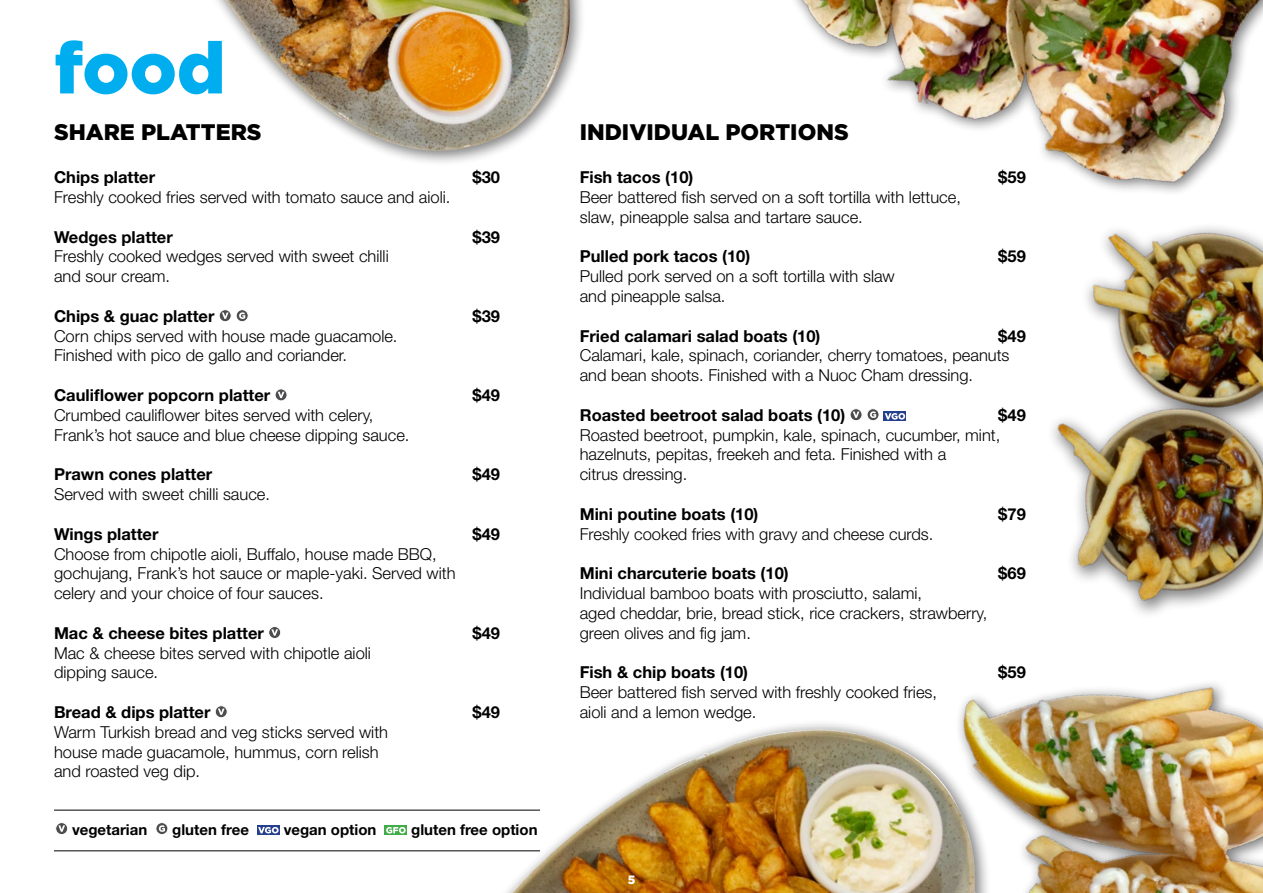
<style>
.page{position:relative;width:1263px;height:893px;background:#fff}
.page>*{position:absolute;margin:0;border:0;box-sizing:border-box;transform-origin:0 0}
.t1{font:900 72px "Gotham";color:#00aeef}
.t2{font:900 22.5px "Gotham";color:#000}
.t3{font:300 16.5px/19.8px "Helvetica Neue LT Std";color:#000}
.t4{font:700 16.5px "Helvetica Neue LT Std";color:#000}
.t5{font:700 15px "Helvetica Neue LT Std";color:#000}
.t6{font:900 12px "Gotham";color:#fff}
</style>
<div class="page">
<svg style="left:219px;top:310px;width:12px;height:12px"></svg>
<div style="left:219px;top:309px;width:12px;height:13px;border:1px solid #fff;border-radius:50%"></div>
<svg style="left:222px;top:312px;width:7px;height:7px"></svg>
<svg style="left:236px;top:310px;width:12px;height:12px"></svg>
<div style="left:236px;top:309px;width:12px;height:13px;border:1px solid #fff;border-radius:50%"></div>
<svg style="left:239px;top:312px;width:6px;height:7px"></svg>
<svg style="left:275px;top:389px;width:12px;height:12px"></svg>
<div style="left:275px;top:389px;width:12px;height:12px;border:1px solid #fff;border-radius:50%"></div>
<svg style="left:278px;top:392px;width:6px;height:6px"></svg>
<svg style="left:269px;top:626px;width:12px;height:12px"></svg>
<div style="left:268px;top:626px;width:13px;height:13px;border:1px solid #fff;border-radius:50%"></div>
<svg style="left:271px;top:629px;width:7px;height:7px"></svg>
<div style="left:215px;top:706px;width:12px;height:12px;background:#4d4d4f;border-radius:50%"></div>
<div style="left:215px;top:705px;width:12px;height:13px;border:1px solid #fff;border-radius:50%"></div>
<svg style="left:218px;top:708px;width:7px;height:7px"></svg>
<img style="left:795px;top:0;width:467px;height:162px">
<svg style="left:850px;top:409px;width:12px;height:12px"></svg>
<div style="left:850px;top:408px;width:12px;height:13px;border:1px solid #fff;border-radius:50%"></div>
<svg style="left:853px;top:411px;width:6px;height:7px"></svg>
<svg style="left:867px;top:409px;width:12px;height:12px"></svg>
<div style="left:867px;top:408px;width:12px;height:13px;border:1px solid #fff;border-radius:50%"></div>
<svg style="left:870px;top:411px;width:6px;height:7px"></svg>
<div style="left:884px;top:412px;width:22px;height:9px;background:#25408f"></div>
<svg style="left:885px;top:413px;width:20px;height:7px"></svg>
<img style="left:511px;top:730px;width:413px;height:163px">
<img style="left:226px;top:0;width:343px;height:159px">
<hr style="left:54px;top:810px;width:486px;height:1px;background:#000">
<hr style="left:54px;top:850px;width:486px;height:1px;background:#000">
<img style="left:1052px;top:162px;width:211px;height:411px">
<svg style="left:56px;top:823px;width:12px;height:12px"></svg>
<div style="left:55px;top:822px;width:13px;height:13px;border:1px solid #fff;border-radius:50%"></div>
<svg style="left:58px;top:825px;width:7px;height:7px"></svg>
<svg style="left:156px;top:823px;width:12px;height:12px"></svg>
<div style="left:156px;top:822px;width:12px;height:13px;border:1px solid #fff;border-radius:50%"></div>
<svg style="left:159px;top:825px;width:6px;height:7px"></svg>
<svg style="left:257px;top:826px;width:22px;height:9px"></svg>
<svg style="left:258px;top:827px;width:21px;height:6px"></svg>
<svg style="left:385px;top:826px;width:22px;height:9px"></svg>
<svg style="left:386px;top:827px;width:20px;height:6px"></svg>
<img style="left:924px;top:573px;width:339px;height:320px">
<h1 class="t1" style="left:54px;top:18px;width:173px">food</h1>
<h2 class="t2" style="left:54px;top:116px;width:209px">SHARE PLATTERS</h2>
<h2 class="t2" style="left:580px;top:116px;width:270px">INDIVIDUAL PORTIONS</h2>
<p class="t4" style="left:54px;top:167px;width:103px">Chips platter</p>
<p class="t4" style="left:473px;top:167px;width:29px">$30</p>
<p class="t3" style="left:54px;top:187px;width:398px">Freshly cooked fries served with tomato sauce and aioli.</p>
<p class="t4" style="left:54px;top:227px;width:120px">Wedges platter</p>
<p class="t4" style="left:473px;top:227px;width:29px">$39</p>
<p class="t3" style="left:54px;top:246px;width:336px">Freshly cooked wedges served with sweet chilli and sour cream.</p>
<p class="t4" style="left:54px;top:306px;width:162px">Chips &amp; guac platter</p>
<p class="t4" style="left:473px;top:306px;width:29px">$39</p>
<p class="t3" style="left:54px;top:326px;width:345px">Corn chips served with house made guacamole.<br>Finished with pico de gallo and coriander.</p>
<p class="t4" style="left:54px;top:385px;width:218px">Cauliflower popcorn platter</p>
<p class="t4" style="left:473px;top:385px;width:29px">$49</p>
<p class="t3" style="left:54px;top:405px;width:357px">Crumbed cauliflower bites served with celery,<br>Frank’s hot sauce and blue cheese dipping sauce.</p>
<p class="t4" style="left:54px;top:464px;width:160px">Prawn cones platter</p>
<p class="t4" style="left:473px;top:464px;width:29px">$49</p>
<p class="t3" style="left:54px;top:484px;width:218px">Served with sweet chilli sauce.</p>
<p class="t4" style="left:54px;top:524px;width:106px">Wings platter</p>
<p class="t4" style="left:473px;top:524px;width:29px">$49</p>
<p class="t3" style="left:54px;top:543px;width:403px">Choose from chipotle aioli, Buffalo, house made BBQ, gochujang, Frank’s hot sauce or maple-yaki. Served with celery and your choice of four sauces.</p>
<p class="t4" style="left:54px;top:623px;width:211px">Mac &amp; cheese bites platter</p>
<p class="t4" style="left:473px;top:623px;width:29px">$49</p>
<p class="t3" style="left:54px;top:642px;width:318px">Mac &amp; cheese bites served with chipotle aioli dipping sauce.</p>
<p class="t4" style="left:54px;top:702px;width:158px">Bread &amp; dips platter</p>
<p class="t4" style="left:473px;top:702px;width:29px">$49</p>
<p class="t3" style="left:54px;top:722px;width:336px">Warm Turkish bread and veg sticks served with house made guacamole, hummus, corn relish and roasted veg dip.</p>
<p class="t5" style="left:72px;top:820px;width:77px">vegetarian</p>
<p class="t5" style="left:172px;top:820px;width:78px">gluten free</p>
<p class="t5" style="left:284px;top:820px;width:94px">vegan option</p>
<p class="t5" style="left:411px;top:820px;width:128px">gluten free option</p>
<p class="t4" style="left:580px;top:167px;width:115px">Fish tacos (10)</p>
<p class="t4" style="left:998px;top:167px;width:29px">$59</p>
<p class="t3" style="left:580px;top:187px;width:383px">Beer battered fish served on a soft tortilla with lettuce, slaw, pineapple salsa and tartare sauce.</p>
<p class="t4" style="left:580px;top:246px;width:172px">Pulled pork tacos (10)</p>
<p class="t4" style="left:998px;top:246px;width:29px">$59</p>
<p class="t3" style="left:580px;top:266px;width:317px">Pulled pork served on a soft tortilla with slaw and pineapple salsa.</p>
<p class="t4" style="left:580px;top:326px;width:242px">Fried calamari salad boats (10)</p>
<p class="t4" style="left:998px;top:326px;width:29px">$49</p>
<p class="t3" style="left:580px;top:345px;width:431px">Calamari, kale, spinach, coriander, cherry tomatoes, peanuts and bean shoots. Finished with a Nuoc Cham dressing.</p>
<p class="t4" style="left:580px;top:405px;width:267px">Roasted beetroot salad boats (10)</p>
<p class="t4" style="left:998px;top:405px;width:29px">$49</p>
<p class="t3" style="left:580px;top:425px;width:422px">Roasted beetroot, pumpkin, kale, spinach, cucumber, mint, hazelnuts, pepitas, freekeh and feta. Finished with a<br>citrus dressing.</p>
<p class="t4" style="left:580px;top:504px;width:180px">Mini poutine boats (10)</p>
<p class="t4" style="left:998px;top:504px;width:29px">$79</p>
<p class="t3" style="left:580px;top:524px;width:355px">Freshly cooked fries with gravy and cheese curds.</p>
<p class="t4" style="left:580px;top:563px;width:210px">Mini charcuterie boats (10)</p>
<p class="t4" style="left:998px;top:563px;width:29px">$69</p>
<p class="t3" style="left:580px;top:583px;width:409px">Individual bamboo boats with prosciutto, salami,<br>aged cheddar, brie, bread stick, rice crackers, strawberry, green olives and fig jam.</p>
<p class="t4" style="left:580px;top:662px;width:170px">Fish &amp; chip boats (10)</p>
<p class="t4" style="left:998px;top:662px;width:29px">$59</p>
<p class="t3" style="left:580px;top:682px;width:359px">Beer battered fish served with freshly cooked fries, aioli and a lemon wedge.</p>
<p class="t6" style="left:628px;top:871px;width:9px">5</p>
</div>
